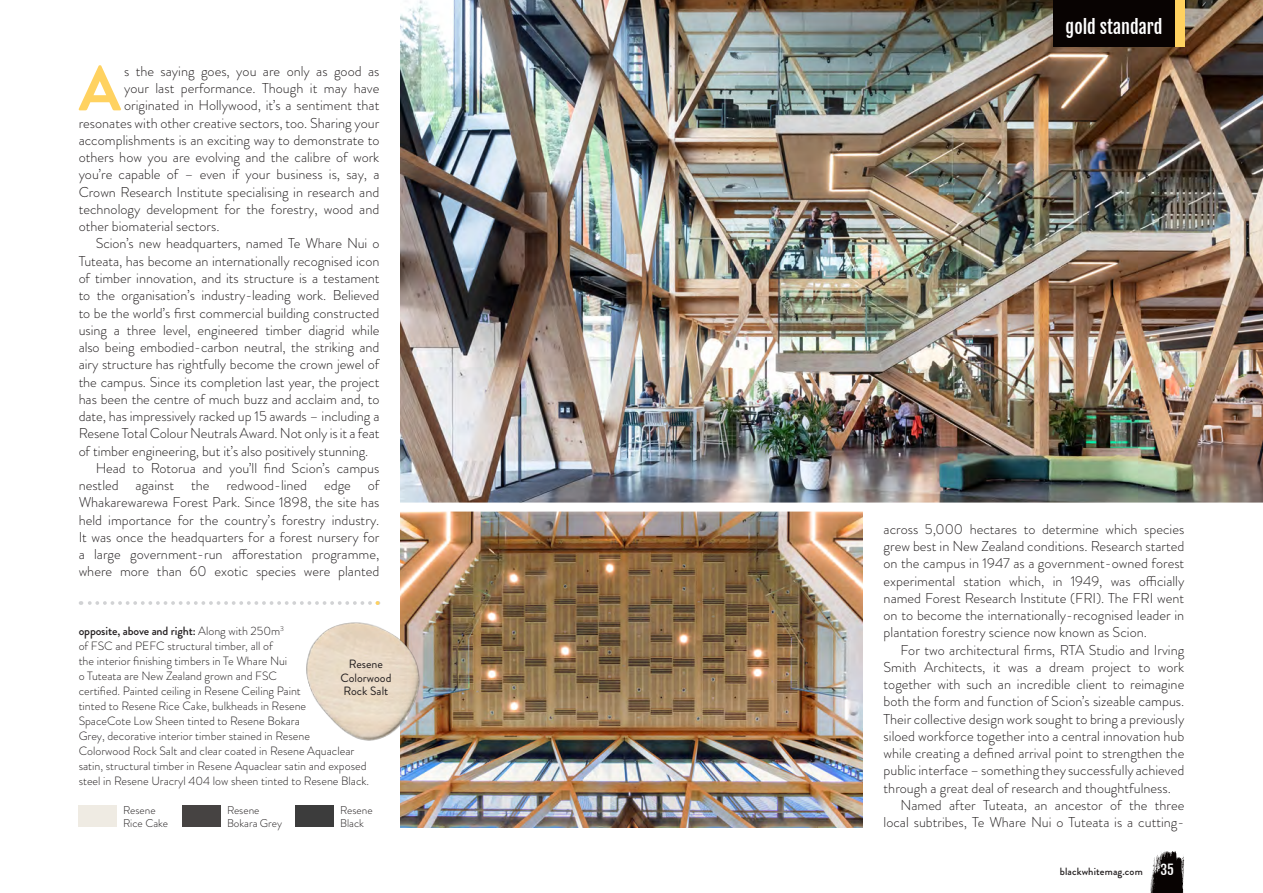
<style>
.page{position:relative;width:1263px;height:893px;background:#fff}
.page>*{position:absolute;margin:0;border:0;box-sizing:border-box;transform-origin:0 0}
.Body_Copy{font:700 63.6px "Brandon Grotesque";color:#ffd260}
.t1{font:18px "Fjalla One";color:#fff}
.Body_Copy-2{font:300 14.25px/17.2px "Brandon Grotesque";color:#231f20;text-align:justify}
.t2{font:13.5px "Fjalla One";color:#fff}
.t3{font:300 12px/15px "Brandon Grotesque";color:#231f20}
.t4{font:12px/13.5px "Brandon Grotesque";color:#231f20;text-align:center}
.t5{font:300 11.25px/12.8px "Brandon Grotesque";color:#231f20}
.t6{font:500 10.5px "Brandon Grotesque";letter-spacing:.01em;color:#231f20}
.s1{font-weight:500}
</style>
<div class="page">
<img style="left:401px;top:512px;width:461px;height:315px">
<svg style="left:81px;top:601px;width:289px;height:4px"></svg>
<svg style="left:376px;top:601px;width:3px;height:4px"></svg>
<div style="left:78px;top:806px;width:39px;height:21px;background:#efebe3"></div>
<div style="left:182px;top:806px;width:39px;height:21px;background:#464342"></div>
<div style="left:296px;top:806px;width:38px;height:21px;background:#3c3c3c"></div>
<img style="left:306px;top:609px;width:123px;height:149px">
<img style="left:401px;top:0;width:862px;height:503px">
<svg style="left:1150px;top:851px;width:35px;height:42px"></svg>
<div style="left:1053px;top:0;width:122px;height:47px;background:#080302"></div>
<div style="left:1175px;top:0;width:9px;height:47px;background:#ffd260"></div>
<p class="Body_Copy" style="left:79px;top:44px;width:44px">A</p>
<p class="Body_Copy-2" style="left:124px;top:62px;width:257px">s the saying goes, you are only as good as</p>
<p class="Body_Copy-2" style="left:124px;top:80px;width:257px">your last performance. Though it may have</p>
<p class="Body_Copy-2" style="left:124px;top:97px;width:257px">originated in Hollywood, it’s a sentiment that</p>
<p class="Body_Copy-2" style="left:79px;top:114px;width:302px">resonates with other creative sectors, too. Sharing your</p>
<p class="Body_Copy-2" style="left:79px;top:131px;width:302px">accomplishments is an exciting way to demonstrate to</p>
<p class="Body_Copy-2" style="left:79px;top:149px;width:302px">others how you are evolving and the calibre of work</p>
<p class="Body_Copy-2" style="left:79px;top:166px;width:302px">you’re capable of – even if your business is, say, a</p>
<p class="Body_Copy-2" style="left:79px;top:183px;width:302px">Crown Research Institute specialising in research and</p>
<p class="Body_Copy-2" style="left:79px;top:200px;width:302px">technology development for the forestry, wood and</p>
<p class="Body_Copy-2" style="left:79px;top:218px;width:142px">other biomaterial sectors.</p>
<p class="Body_Copy-2" style="left:79px;top:235px;width:302px;text-indent:17px">Scion’s new headquarters, named Te Whare Nui o Tuteata, has become an internationally recognised icon of timber innovation, and its structure is a testament to the organisation’s industry-leading work. Believed to be the world’s first commercial building constructed using a three level, engineered timber diagrid while also being embodied-carbon neutral, the striking and airy structure has rightfully become the crown jewel of the campus. Since its completion last year, the project has been the centre of much buzz and acclaim and, to date, has impressively racked up 15 awards – including a Resene Total Colour Neutrals Award. Not only is it a feat of timber engineering, but it’s also positively stunning.</p>
<p class="Body_Copy-2" style="left:79px;top:459px;width:302px;text-indent:17px">Head to Rotorua and you’ll find Scion’s campus nestled against the redwood-lined edge of Whakarewarewa Forest Park. Since 1898, the site has held importance for the country’s forestry industry.<br>It was once the headquarters for a forest nursery for a large government-run afforestation programme, where more than 60 exotic species were planted</p>
<p class="t3" style="left:79px;top:623px;width:292px"><span class="s1">opposite, above and right:</span> Along with 250m<sup>3<br></sup>of FSC and PEFC structural timber, all of<br>the interior finishing timbers in Te Whare Nui<br>o Tuteata are New Zealand grown and FSC<br>certified. Painted ceiling in Resene Ceiling Paint<br>tinted to Resene Rice Cake, bulkheads in Resene<br>SpaceCote Low Sheen tinted to Resene Bokara<br>Grey, decorative interior timber stained in Resene<br>Colorwood Rock Salt and clear coated in Resene Aquaclear satin, structural timber in Resene Aquaclear satin and exposed steel in Resene Uracryl 404 low sheen tinted to Resene Black.</p>
<p class="t5" style="left:123px;top:804px;width:46px">Resene<br>Rice Cake</p>
<p class="t5" style="left:227px;top:804px;width:57px">Resene<br>Bokara Grey</p>
<p class="t5" style="left:340px;top:804px;width:34px">Resene<br>Black</p>
<p class="t4" style="left:340px;top:657px;width:53px">Resene<br>Colorwood<br>Rock Salt</p>
<p class="t1" style="left:1066px;top:16px;width:98px">gold standard</p>
<p class="Body_Copy-2" style="left:883px;top:520px;width:302px">across 5,000 hectares to determine which species grew best in New Zealand conditions. Research started on the campus in 1947 as a government-owned forest experimental station which, in 1949, was officially named Forest Research Institute (FRI). The FRI went on to become the internationally-recognised leader in plantation forestry science now known as Scion.</p>
<p class="Body_Copy-2" style="left:883px;top:641px;width:302px;text-indent:17px">For two architectural firms, RTA Studio and Irving Smith Architects, it was a dream project to work together with such an incredible client to reimagine both the form and function of Scion’s sizeable campus.<br>Their collective design work sought to bring a previously siloed workforce together into a central innovation hub while creating a defined arrival point to strengthen the public interface – something they successfully achieved through a great deal of research and thoughtfulness.</p>
<p class="Body_Copy-2" style="left:883px;top:796px;width:302px;text-align:right">Named after Tuteata, an ancestor of the three local subtribes, Te Whare Nui o Tuteata is a cutting-</p>
<p class="t2" style="left:1160px;top:861px;width:15px">35</p>
<p class="t6" style="left:1060px;top:864px;width:84px">blackwhitemag.com</p>
</div>
